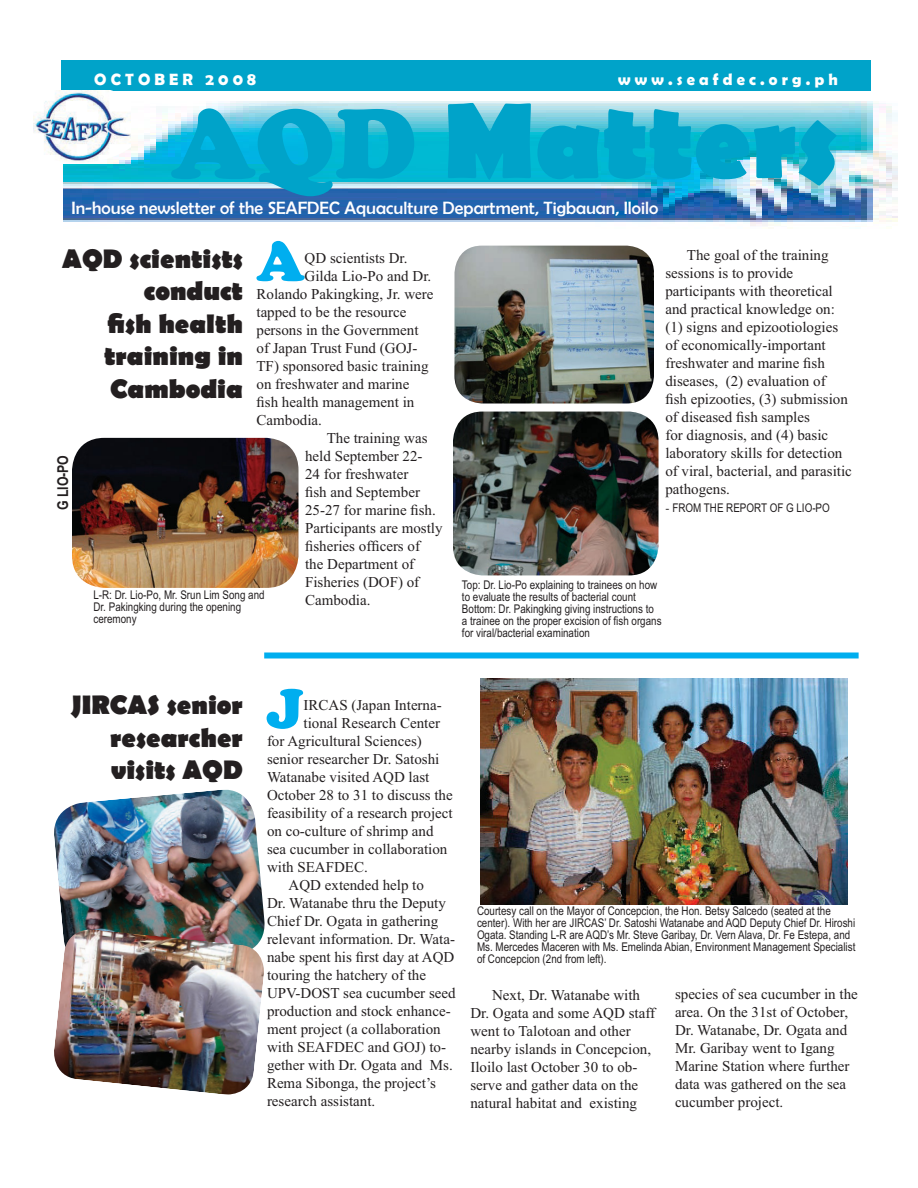
<style>
.page{position:relative;width:918px;height:1188px;background:#fff}
.page>*{position:absolute;margin:0;border:0;box-sizing:border-box;transform-origin:0 0}
.t1{font:700 108px "Berlin Sans FB";color:#00a3c9}
.t2{font:900 58.2px "Cooper";color:#00aeef}
.t3{font:700 27px/32.4px "Berlin Sans FB";color:#231f20;text-align:justify}
.t4{font:18px "Berlin Sans FB";color:#fff}
.t5{font:700 16.5px "Berlin Sans FB Demi";letter-spacing:.25em;color:#fff}
.t6{font:15px/18px "Times New Roman";color:#231f20}
.t7{font:700 15px "Arial Narrow";color:#231f20}
.t8{font:12px/12px "Arial Narrow";color:#231f20}
.s1{font-size:18px}
.s2{font-family:"Cooper";font-weight:900;font-size:102px}
.s3{font-family:"Times New Roman"}
</style>
<div class="page">
<img style="left:54px;top:789px;width:211px;height:138px">
<img style="left:54px;top:927px;width:211px;height:168px">
<div style="left:61px;top:61px;width:810px;height:30px;background:#00a3c9"></div>
<img style="left:63px;top:102px;width:834px;height:124px">
<img style="left:34px;top:91px;width:97px;height:72px">
<img style="left:480px;top:678px;width:368px;height:227px">
<img style="left:453px;top:412px;width:206px;height:163px;border-radius:30px">
<img style="left:72px;top:438px;width:227px;height:150px;border-radius:32px">
<img style="left:454px;top:246px;width:200px;height:158px;border-radius:28px">
<div style="left:264px;top:652px;width:595px;height:6px;background:#00aeef"></div>
<p class="t5" style="left:94px;top:73px;width:163px">OCTOBER 200<span class="s1">8</span></p>
<p class="t5" style="left:618px;top:73px;width:221px">www.seafdec.org.ph</p>
<h1 class="t1" style="left:171px;top:102px;width:668px"><span class="s2">AQD</span> Matters</h1>
<p class="t4" style="left:72px;top:202px;width:588px">In-house newsletter of the SEAFDEC Aquaculture Department, Tigbauan, Iloilo</p>
<h3 class="t3" style="left:62px;top:244px;width:182px;text-align:right">AQD scientists conduct<br>fish health training in<br>Cambodia</h3>
<h2 class="t2" style="left:256px;top:239px;width:50px">A</h2>
<p class="t6" style="left:305px;top:250px;width:104px">QD scientists Dr.</p>
<p class="t6" style="left:665px;top:247px;width:188px;text-indent:22px">The goal of the training sessions is to provide participants with theoretical and practical knowledge on: (1) signs and epizootiologies of economically-important freshwater and marine fish diseases, (2) evaluation of<br>fish epizooties, (3) submission of diseased fish samples<br>for diagnosis, and (4) basic laboratory skills for detection of viral, bacterial, and parasitic pathogens.</p>
<p class="t6" style="left:305px;top:268px;width:128px">Gilda Lio-Po and Dr.</p>
<p class="t6" style="left:256px;top:286px;width:179px">Rolando Pakingking, Jr. were</p>
<p class="t6" style="left:256px;top:304px;width:151px">tapped to be the resource</p>
<p class="t6" style="left:256px;top:322px;width:164px">persons in the Government</p>
<p class="t6" style="left:256px;top:340px;width:162px">of Japan Trust Fund (GOJ-</p>
<p class="t6" style="left:256px;top:358px;width:174px">TF) sponsored basic training</p>
<p class="t6" style="left:256px;top:376px;width:154px">on freshwater and marine</p>
<p class="t6" style="left:256px;top:394px;width:159px">fish health management in</p>
<p class="t6" style="left:256px;top:412px;width:67px">Cambodia.</p>
<p class="t6" style="left:327px;top:431px;width:102px">The training was</p>
<p class="t6" style="left:305px;top:449px;width:119px">held September 22-</p>
<p class="t6" style="left:305px;top:467px;width:105px">24 for freshwater</p>
<p class="t6" style="left:305px;top:485px;width:116px">fish and September</p>
<p class="t6" style="left:305px;top:503px;width:132px">25-27 for marine fish.</p>
<p class="t6" style="left:305px;top:521px;width:139px">Participants are mostly</p>
<p class="t6" style="left:305px;top:539px;width:116px">fisheries officers of</p>
<p class="t6" style="left:305px;top:557px;width:111px">the Department of</p>
<p class="t6" style="left:305px;top:575px;width:116px">Fisheries (DOF) of</p>
<p class="t6" style="left:305px;top:593px;width:67px">Cambodia.</p>
<p class="t7" style="left:54px;top:510px;width:57px;rotate:-90deg">G LIO-PO</p>
<p class="t8" style="left:665px;top:503px;width:166px"><span class="s3">-</span> FROM THE REPORT OF G LIO-PO</p>
<p class="t8" style="left:93px;top:590px;width:173px">L-R: Dr. Lio-Po, Mr. Srun Lim Song and<br>Dr. Pakingking during the opening ceremony</p>
<p class="t8" style="left:462px;top:580px;width:201px">Top: Dr. Lio-Po explaining to trainees on how to evaluate the results of bacterial count Bottom: Dr. Pakingking giving instructions to a trainee on the proper excision of fish organs for viral/bacterial examination</p>
<h3 class="t3" style="left:110px;top:691px;width:134px;text-indent:-39px">JIRCAS senior researcher visits AQD</h3>
<h2 class="t2" style="left:267px;top:687px;width:38px">J</h2>
<p class="t6" style="left:304px;top:698px;width:140px">IRCAS (Japan Interna-</p>
<p class="t6" style="left:304px;top:716px;width:138px">tional Research Center</p>
<p class="t6" style="left:267px;top:734px;width:156px">for Agricultural Sciences)</p>
<p class="t6" style="left:267px;top:752px;width:174px">senior researcher Dr. Satoshi</p>
<p class="t6" style="left:267px;top:770px;width:164px">Watanabe visited AQD last</p>
<p class="t6" style="left:267px;top:788px;width:187px">October 28 to 31 to discuss the</p>
<p class="t6" style="left:267px;top:806px;width:187px">feasibility of a research project</p>
<p class="t6" style="left:267px;top:824px;width:168px">on co-culture of shrimp and</p>
<p class="t6" style="left:267px;top:842px;width:182px">sea cucumber in collaboration</p>
<p class="t6" style="left:267px;top:860px;width:102px">with SEAFDEC.</p>
<p class="t6" style="left:289px;top:878px;width:137px">AQD extended help to</p>
<p class="t6" style="left:267px;top:896px;width:180px">Dr. Watanabe thru the Deputy</p>
<p class="t6" style="left:267px;top:914px;width:173px">Chief Dr. Ogata in gathering</p>
<p class="t6" style="left:267px;top:932px;width:190px">relevant information. Dr. Wata-</p>
<p class="t6" style="left:267px;top:950px;width:189px">nabe spent his first day at AQD</p>
<p class="t6" style="left:267px;top:968px;width:161px">touring the hatchery of the</p>
<p class="t6" style="left:267px;top:986px;width:190px">UPV-DOST sea cucumber seed</p>
<p class="t6" style="left:267px;top:1004px;width:185px">production and stock enhance-</p>
<p class="t6" style="left:267px;top:1022px;width:175px">ment project (a collaboration</p>
<p class="t6" style="left:267px;top:1040px;width:181px">with SEAFDEC and GOJ) to-</p>
<p class="t6" style="left:267px;top:1058px;width:187px">gether with Dr. Ogata and Ms.</p>
<p class="t6" style="left:267px;top:1076px;width:171px">Rema Sibonga, the project’s</p>
<p class="t6" style="left:267px;top:1094px;width:110px">research assistant.</p>
<p class="t8" style="left:477px;top:906px;width:380px">Courtesy call on the Mayor of Concepcion, the Hon. Betsy Salcedo (seated at the center). With her are JIRCAS’ Dr. Satoshi Watanabe and AQD Deputy Chief Dr. Hiroshi Ogata. Standing L-R are AQD’s Mr. Steve Garibay, Dr. Vern Alava, Dr. Fe Estepa, and Ms. Mercedes Maceren with Ms. Emelinda Abian, Environment Management Specialist of Concepcion (2nd from left).</p>
<p class="t6" style="left:470px;top:987px;width:186px;text-indent:22px">Next, Dr. Watanabe with<br>Dr. Ogata and some AQD staff went to Talotoan and other nearby islands in Concepcion,<br>Iloilo last October 30 to ob&shy;serve and gather data on the natural habitat and existing</p>
<p class="t6" style="left:675px;top:987px;width:184px">species of sea cucumber in the area. On the 31st of October,<br>Dr. Watanabe, Dr. Ogata and<br>Mr. Garibay went to Igang<br>Marine Station where further data was gathered on the sea cucumber project.</p>
</div>
